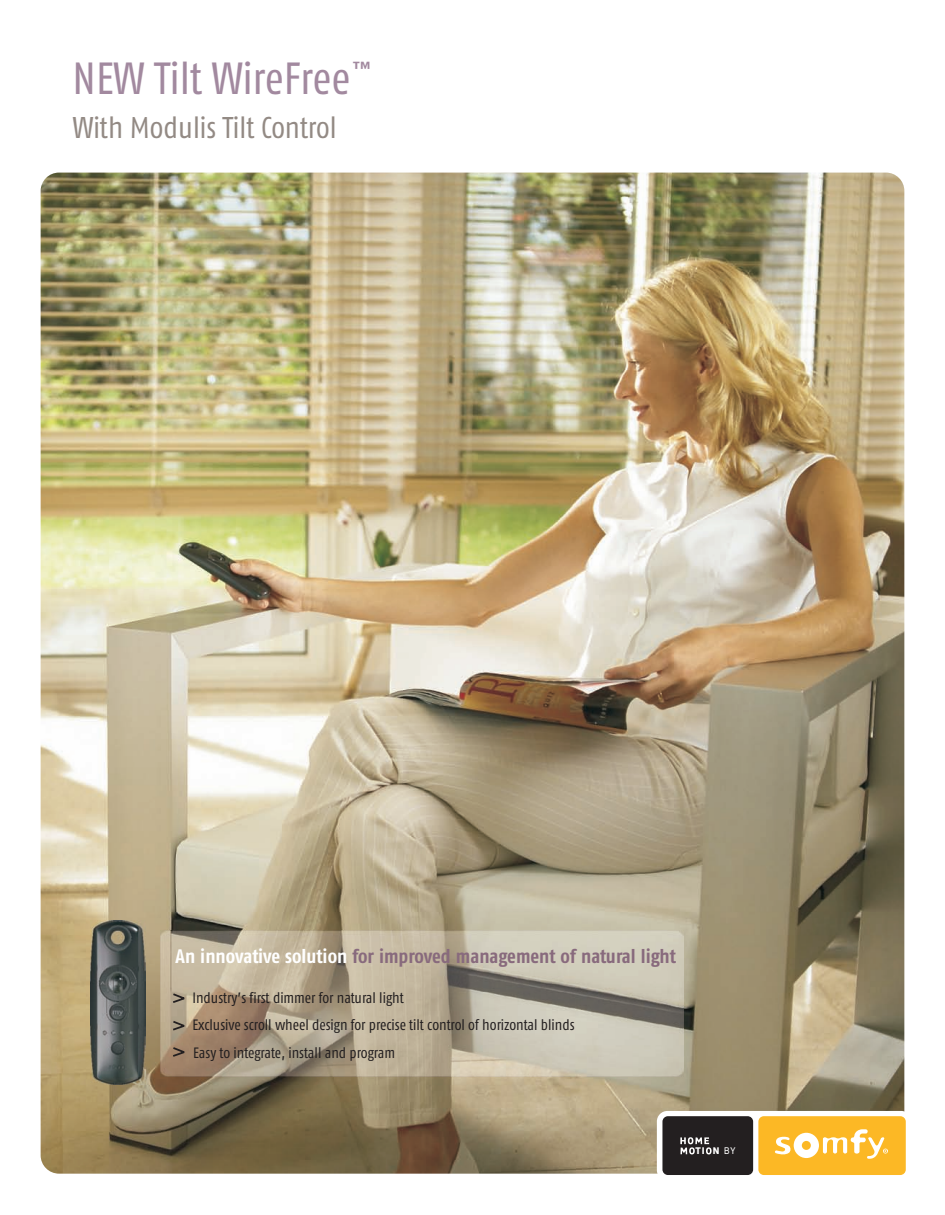
<style>
.page{position:relative;width:945px;height:1215px;background:#fff}
.page>*{position:absolute;margin:0;border:0;box-sizing:border-box;transform-origin:0 0}
.t1{font:45px "Fago Co Regular Tf";color:#a2899f}
.t2{font:30px "Fago Co Regular Tf";color:#938a84}
.t3{font:27px "Swiss 911 BT Extra Compressed";color:#a2899f}
.t4{font:19.5px "Fago Co Bold Tf";color:#886a7d}
.t5{font:15px "Fago Co Regular Tf";color:#231f20}
.t6{font:800 9.3px "Swiss 721 BT";color:#fff;scale:.94 1}
.s1{color:#fff}
.s2{font-weight:400}
</style>
<div class="page">
<img style="left:40px;top:172px;width:865px;height:1002px">
<img style="left:90px;top:921px;width:55px;height:163px">
<div style="left:657px;top:1111px;width:255px;height:70px;background:#fff;border-radius:11px"></div>
<div style="left:662px;top:1116px;width:91px;height:59px;background:#231f20;border-radius:5px"></div>
<div style="left:758px;top:1116px;width:148px;height:59px;background:#fcb825;border-radius:5px"></div>
<svg style="left:775px;top:1129px;width:113px;height:30px"></svg>
<svg style="left:680px;top:1137px;width:32px;height:17px"></svg>
<img style="left:161px;top:930px;width:523px;height:147px">
<svg style="left:171px;top:992px;width:18px;height:13px"></svg>
<svg style="left:171px;top:1019px;width:18px;height:13px"></svg>
<svg style="left:171px;top:1046px;width:18px;height:12px"></svg>
<h3 class="t3" style="left:350px;top:60px;width:24px">™</h3>
<h1 class="t1" style="left:73px;top:63px;width:279px">NEW Tilt WireFree</h1>
<h2 class="t2" style="left:73px;top:117px;width:266px">With Modulis Tilt Control</h2>
<h3 class="t4" style="left:176px;top:950px;width:502px"><span class="s1">An innovative solution</span> for improved management of natural light</h3>
<p class="t5" style="left:192px;top:992px;width:213px">Industry’s first dimmer for natural light</p>
<p class="t5" style="left:192px;top:1019px;width:384px">Exclusive scroll wheel design for precise tilt control of horizontal blinds</p>
<p class="t5" style="left:193px;top:1047px;width:203px">Easy to integrate, install and program</p>
<p class="t6" style="left:696px;top:1147px;width:44px">TI N <span class="s2">BY</span></p>
</div>
